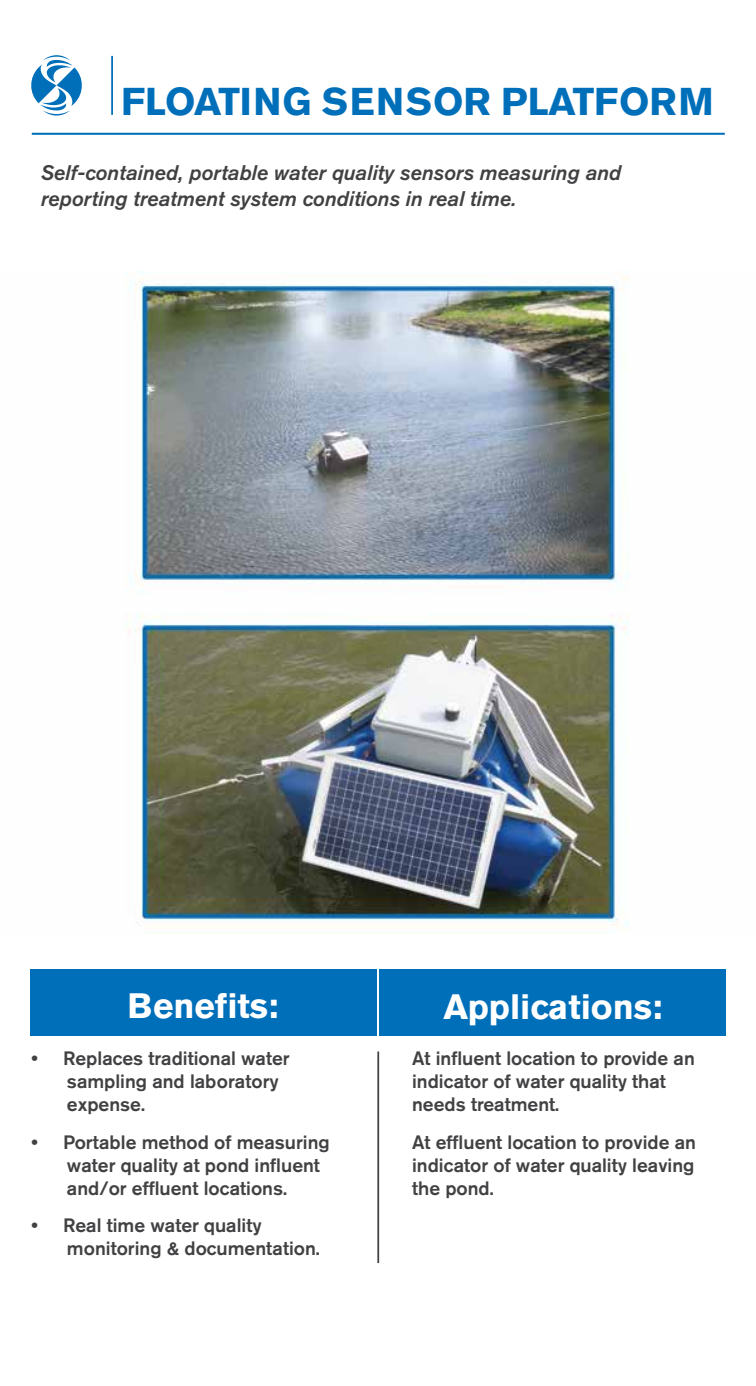
<style>
.page{position:relative;width:756px;height:1386px;background:#fff}
.page>*{position:absolute;margin:0;border:0;box-sizing:border-box;transform-origin:0 0}
.t1{font:700 38.5px "Akzidenz Grotesk BE";color:#006fba}
.t2{font:700 35px "Akzidenz Grotesk BE";color:#fff}
.t3{font:italic 500 21px/25.2px "Akzidenz Grotesk BE";color:#414042}
.t4{font:500 19.25px/23.1px "Akzidenz Grotesk BE";color:#414042}
</style>
<div class="page">
<svg style="left:31px;top:55px;width:51px;height:61px"></svg>
<hr style="left:32px;top:133px;width:693px;height:2px;background:#006fba">
<hr style="left:111px;top:56px;width:2px;height:59px;background:#006fba">
<div style="left:30px;top:970px;width:346px;height:66px;background:#006fba"></div>
<div style="left:380px;top:970px;width:346px;height:66px;background:#006fba"></div>
<hr style="left:377px;top:1051px;width:2px;height:212px;background:#414042">
<img style="left:129px;top:272px;width:500px;height:656px">
<h1 class="t1" style="left:121px;top:79px;width:594px">FLOATING SENSOR PLATFORM</h1>
<p class="t3" style="left:41px;top:161px;width:582px">Self-contained, portable water quality sensors measuring and reporting treatment system conditions in real time.</p>
<h2 class="t2" style="left:128px;top:985px;width:152px">Benefits:</h2>
<h2 class="t2" style="left:444px;top:986px;width:220px">Applications:</h2>
<p class="t4" style="left:67px;top:1047px;width:224px;text-indent:-35px">• Replaces traditional water sampling and laboratory expense.</p>
<p class="t4" style="left:67px;top:1130px;width:264px;text-indent:-35px">• Portable method of measuring water quality at pond influent and/or effluent locations.</p>
<p class="t4" style="left:67px;top:1214px;width:255px;text-indent:-35px">• Real time water quality monitoring &amp; documentation.</p>
<p class="t4" style="left:412px;top:1047px;width:284px">At influent location to provide an indicator of water quality that needs treatment.</p>
<p class="t4" style="left:412px;top:1130px;width:285px;text-align:justify">At effluent location to provide an indicator of water quality leaving the pond.</p>
</div>
